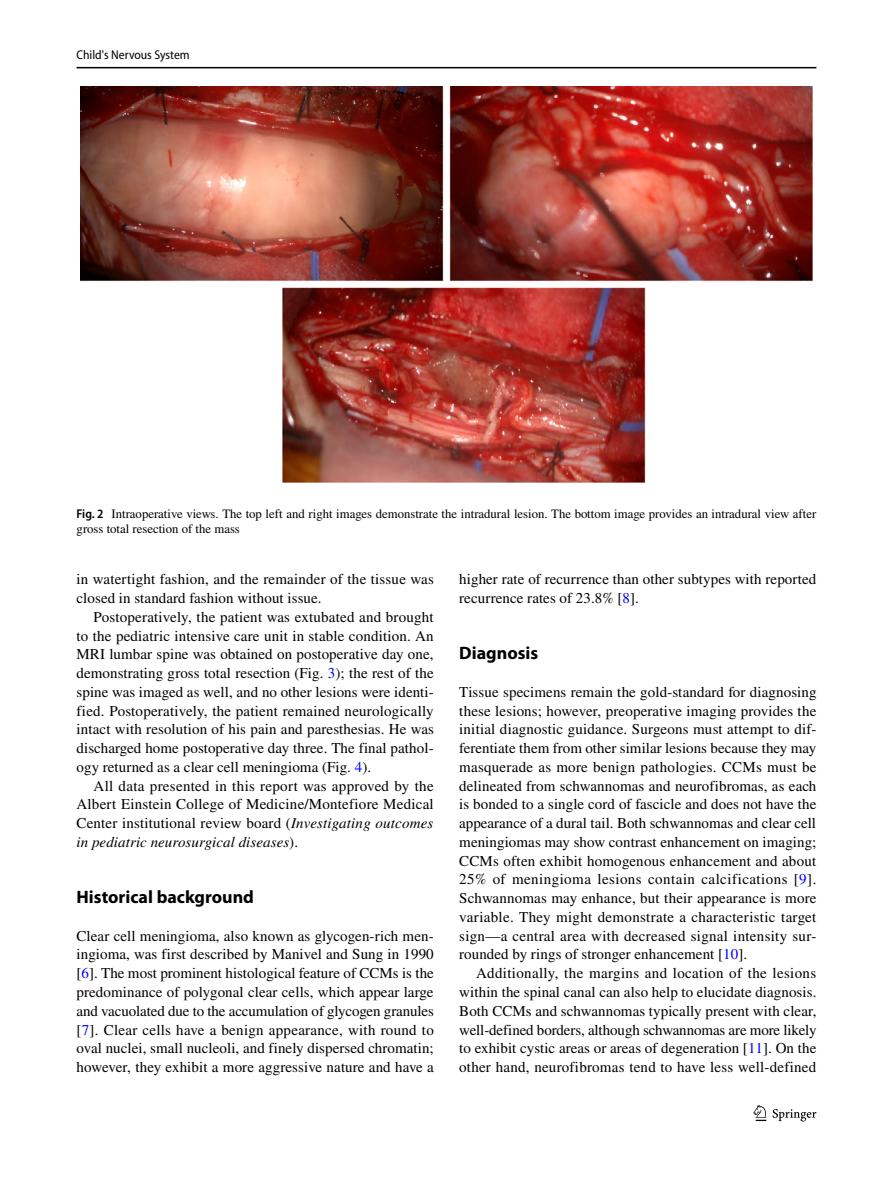
<style>
.page{position:relative;width:893px;height:1187px;background:#fff}
.page>*{position:absolute;margin:0;border:0;box-sizing:border-box;transform-origin:0 0}
.t1{font:700 18px "Myriad Pro";color:#000}
.t2{font:15px/18.8px "STIX";letter-spacing:.005em;color:#000;text-align:justify}
.t3{font:12.75px/15px "STIX";color:#000}
.t4{font:semi-condensed 12.75px "Myriad Pro";color:#000}
.s1{font-family:"Myriad Pro";font-weight:600;font-stretch:semi-condensed}
.s2{color:#00f}
.s3{font-style:italic}
</style>
<div class="page">
<hr style="left:77px;top:67px;width:739px;height:1px;background:#000">
<svg style="left:753px;top:1105px;width:13px;height:15px"></svg>
<svg style="left:773px;top:1109px;width:43px;height:12px"></svg>
<img style="left:81px;top:87px;width:731px;height:396px">
<p class="t4" style="left:77px;top:48px;width:115px">Child's Nervous System</p>
<p class="t3" style="left:77px;top:507px;width:741px"><span class="s1">Fig. 2</span> Intraoperative views. The top left and right images demonstrate the intradural lesion. The bottom image provides an intradural view after gross total resection of the mass</p>
<p class="t2" style="left:77px;top:571px;width:359px">in watertight fashion, and the remainder of the tissue was closed in standard fashion without issue.</p>
<p class="t2" style="left:77px;top:608px;width:359px;text-indent:17px">Postoperatively, the patient was extubated and brought to the pediatric intensive care unit in stable condition. An MRI lumbar spine was obtained on postoperative day one, demonstrating gross total resection (Fig. <span class="s2">3</span>); the rest of the spine was imaged as well, and no other lesions were identi&shy;fied. Postoperatively, the patient remained neurologically intact with resolution of his pain and paresthesias. He was discharged home postoperative day three. The final pathol&shy;ogy returned as a clear cell meningioma (Fig. <span class="s2">4</span>).</p>
<p class="t2" style="left:77px;top:777px;width:359px;text-indent:17px">All data presented in this report was approved by the Albert Einstein College of Medicine/Montefiore Medical Center institutional review board (<span class="s3">Investigating outcomes in pediatric neurosurgical diseases</span>).</p>
<p class="t1" style="left:77px;top:885px;width:179px">Historical background</p>
<p class="t2" style="left:77px;top:927px;width:359px">Clear cell meningioma, also known as glycogen-rich men&shy;ingioma, was first described by Manivel and Sung in 1990 [<span class="s2">6</span>]. The most prominent histological feature of CCMs is the predominance of polygonal clear cells, which appear large and vacuolated due to the accumulation of glycogen granules [<span class="s2">7</span>]. Clear cells have a benign appearance, with round to oval nuclei, small nucleoli, and finely dispersed chromatin; however, they exhibit a more aggressive nature and have a</p>
<p class="t2" style="left:459px;top:571px;width:359px">higher rate of recurrence than other subtypes with reported recurrence rates of 23.8% [<span class="s2">8</span>].</p>
<p class="t1" style="left:459px;top:641px;width:81px">Diagnosis</p>
<p class="t2" style="left:459px;top:683px;width:359px">Tissue specimens remain the gold-standard for diagnosing these lesions; however, preoperative imaging provides the initial diagnostic guidance. Surgeons must attempt to dif&shy;ferentiate them from other similar lesions because they may masquerade as more benign pathologies. CCMs must be delineated from schwannomas and neurofibromas, as each is bonded to a single cord of fascicle and does not have the appearance of a dural tail. Both schwannomas and clear cell meningiomas may show contrast enhancement on imaging; CCMs often exhibit homogenous enhancement and about 25% of meningioma lesions contain calcifications [<span class="s2">9</span>].<br>Schwannomas may enhance, but their appearance is more variable. They might demonstrate a characteristic target sign—a central area with decreased signal intensity sur&shy;rounded by rings of stronger enhancement [<span class="s2">10</span>].</p>
<p class="t2" style="left:459px;top:964px;width:359px;text-indent:17px">Additionally, the margins and location of the lesions within the spinal canal can also help to elucidate diagnosis.<br>Both CCMs and schwannomas typically present with clear, well-defined borders, although schwannomas are more likely to exhibit cystic areas or areas of degeneration [<span class="s2">11</span>]. On the other hand, neurofibromas tend to have less well-defined</p>
</div>
